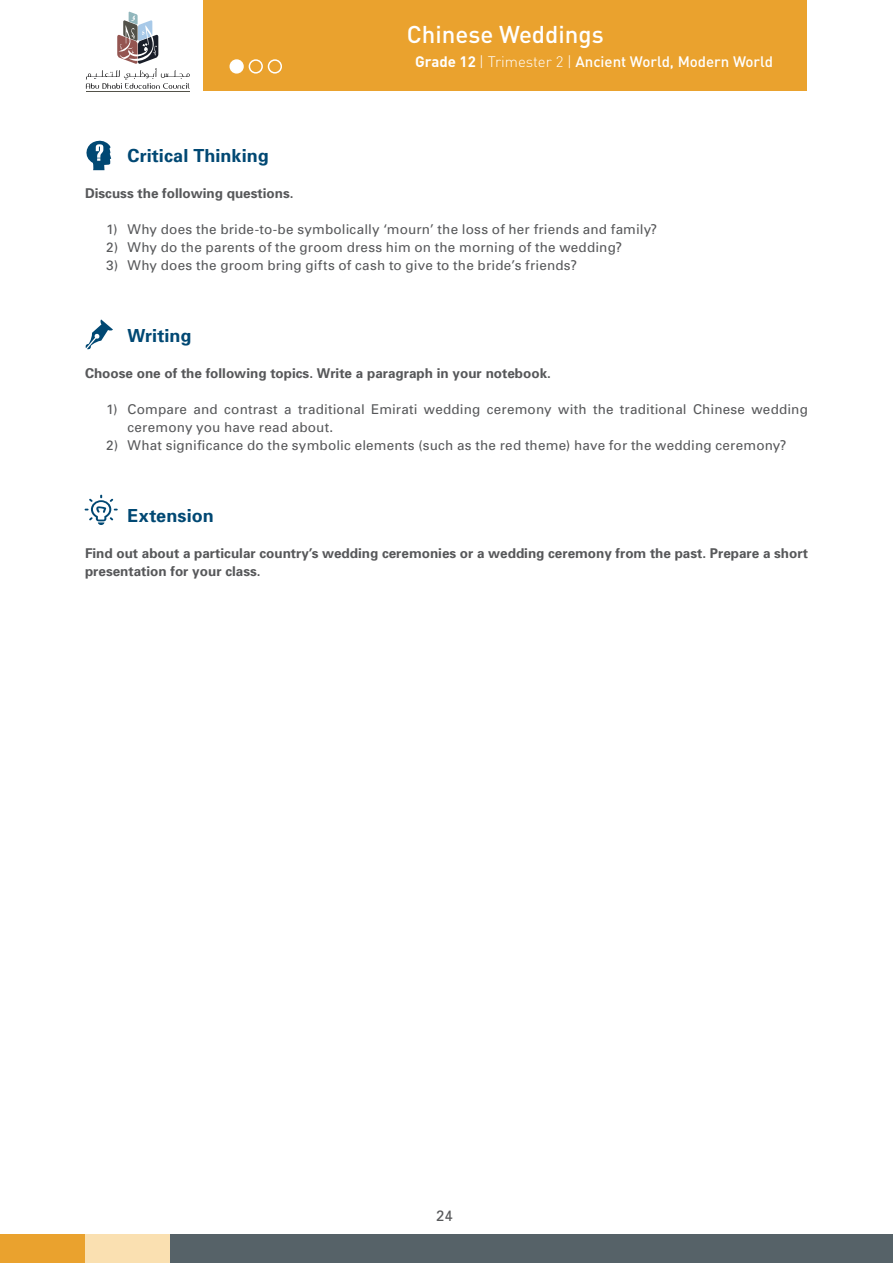
<style>
.page{position:relative;width:893px;height:1263px;background:#fff}
.page>*{position:absolute;margin:0;border:0;box-sizing:border-box;transform-origin:0 0}
.t1{font:500 24px "DIN";color:#fff}
.Task_Title{font:700 18px "Univers";letter-spacing:.005em;color:#004873}
.t2{font:500 15px "DIN";color:#fff}
.t3{font:15px "Univers";color:#57585a}
.t4{font:13.5px/18px "Univers";letter-spacing:.01em;color:#57585a}
.Task_Instructions{font:700 13.5px/18px "Univers";color:#57585a}
.s1{font-weight:700}
.s2{font-weight:300}
</style>
<div class="page">
<div style="left:203px;top:0;width:604px;height:90px;background:#eaa22e"></div>
<hr style="left:86px;top:91px;width:104px;height:1px;background:#53524a">
<svg style="left:86px;top:12px;width:104px;height:77px"></svg>
<div style="left:0;top:1235px;width:85px;height:28px;background:#eaa22e"></div>
<div style="left:85px;top:1235px;width:85px;height:28px;background:#fae0b1"></div>
<div style="left:170px;top:1235px;width:723px;height:28px;background:#566268"></div>
<svg style="left:85px;top:495px;width:33px;height:30px"></svg>
<svg style="left:86px;top:140px;width:26px;height:30px"></svg>
<svg style="left:85px;top:319px;width:28px;height:31px"></svg>
<div style="left:249px;top:59px;width:14px;height:15px;border:2px solid #fff;border-radius:50%"></div>
<div style="left:230px;top:60px;width:13px;height:13px;background:#fff;border-radius:50%"></div>
<div style="left:229px;top:59px;width:15px;height:15px;border:2px solid #fff;border-radius:50%"></div>
<div style="left:268px;top:59px;width:14px;height:15px;border:2px solid #fff;border-radius:50%"></div>
<h1 class="t1" style="left:407px;top:18px;width:198px">Chinese Weddings</h1>
<p class="t2" style="left:415px;top:52px;width:360px"><span class="s1">Grade 12</span> <span class="s2">| Trimester 2 |</span> Ancient World, Modern World</p>
<p class="Task_Title" style="left:128px;top:144px;width:143px">Critical Thinking</p>
<p class="Task_Instructions" style="left:85px;top:184px;width:210px">Discuss the following questions.</p>
<p class="t4" style="left:106px;top:220px;width:553px">1) Why does the bride-to-be symbolically ‘mourn’ the loss of her friends and family?</p>
<p class="t4" style="left:106px;top:238px;width:517px">2) Why do the parents of the groom dress him on the morning of the wedding?</p>
<p class="t4" style="left:106px;top:256px;width:472px">3) Why does the groom bring gifts of cash to give to the bride’s friends?</p>
<p class="Task_Title" style="left:128px;top:324px;width:65px">Writing</p>
<p class="Task_Instructions" style="left:85px;top:364px;width:467px">Choose one of the following topics. Write a paragraph in your notebook.</p>
<p class="t4" style="left:128px;top:400px;width:682px;text-indent:-21px">1) Compare and contrast a traditional Emirati wedding ceremony with the traditional Chinese wedding ceremony you have read about.</p>
<p class="t4" style="left:106px;top:436px;width:682px">2) What significance do the symbolic elements (such as the red theme) have for the wedding ceremony?</p>
<p class="Task_Title" style="left:128px;top:504px;width:88px">Extension</p>
<p class="Task_Instructions" style="left:85px;top:544px;width:724px">Find out about a particular country’s wedding ceremonies or a wedding ceremony from the past. Prepare a short presentation for your class.</p>
<p class="t3" style="left:436px;top:1206px;width:18px">24</p>
</div>
